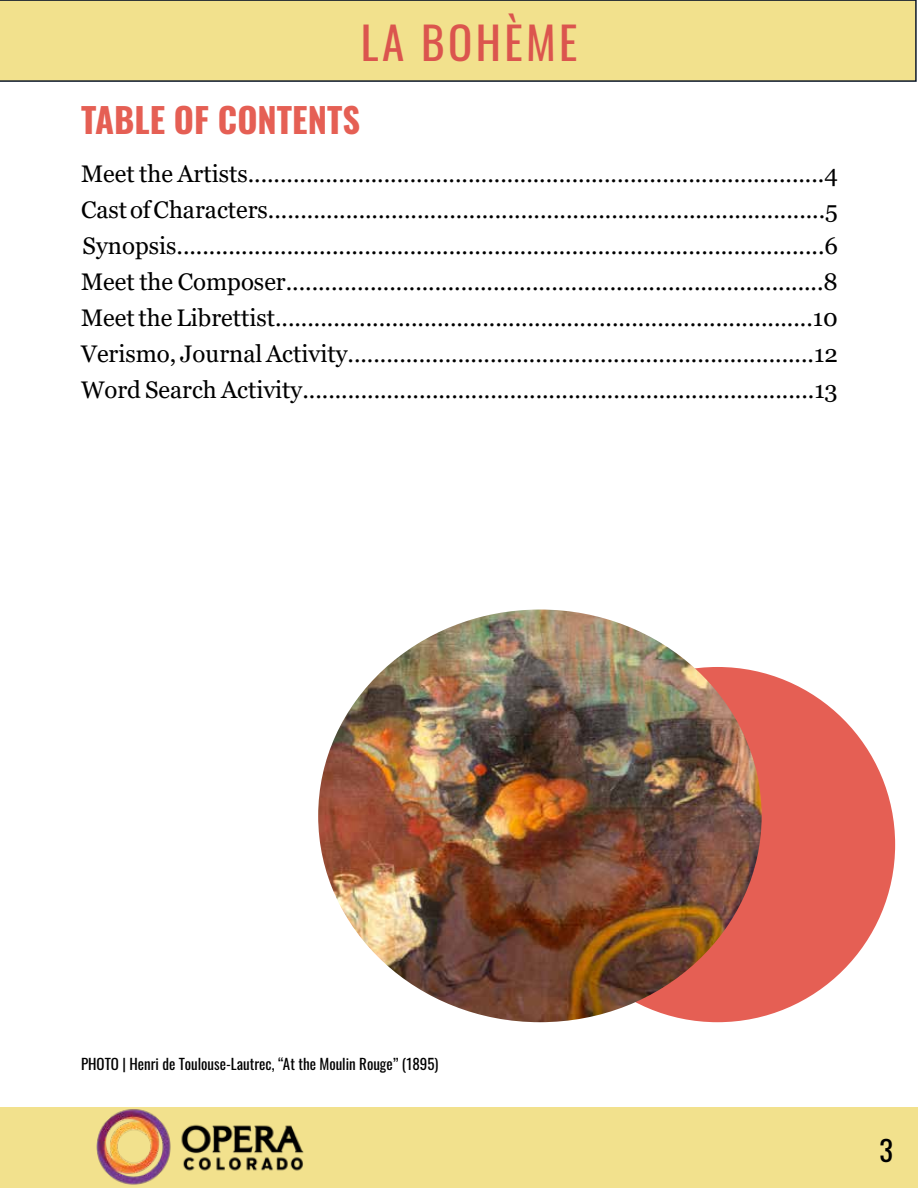
<style>
.page{position:relative;width:918px;height:1188px;background:#fff}
.page>*{position:absolute;margin:0;border:0;box-sizing:border-box;transform-origin:0 0}
.t1{font:45px "Oswald";letter-spacing:.075em;color:#db554e}
.t2{font:700 34.5px "Oswald";color:#e55f54}
.t3{font:28.5px "Oswald";color:#000}
.t4{font:24px/36px "Georgia";color:#000;text-align:justify}
.t5{font:15px "Oswald";color:#000}
</style>
<div class="page">
<div style="left:0;top:1107px;width:918px;height:81px;background:#f2e18d"></div>
<img style="left:96px;top:1109px;width:208px;height:76px">
<div style="left:540px;top:667px;width:355px;height:355px;background:#e55f54;border-radius:50%"></div>
<img style="left:318px;top:610px;width:444px;height:412px">
<div style="left:0;top:0;width:917px;height:82px;background:#f2e18d"></div>
<h1 class="t1" style="left:361px;top:2px;width:218px">LA BOHÈME</h1>
<h2 class="t2" style="left:81px;top:102px;width:281px">TABLE OF CONTENTS</h2>
<p class="t4" style="left:81px;top:156px;width:759px">Meet the Artists.........................................................................................4<br>Cast of Characters......................................................................................5<br>Synopsis....................................................................................................6<br>Meet the Composer...................................................................................8<br>Meet the Librettist...................................................................................10<br>Verismo, Journal Activity........................................................................12<br>Word Search Activity...............................................................................13</p>
<p class="t5" style="left:81px;top:1051px;width:359px">PHOTO | Henri de Toulouse-Lautrec, “At the Moulin Rouge” (1895)</p>
<p class="t3" style="left:879px;top:1125px;width:15px">3</p>
</div>
